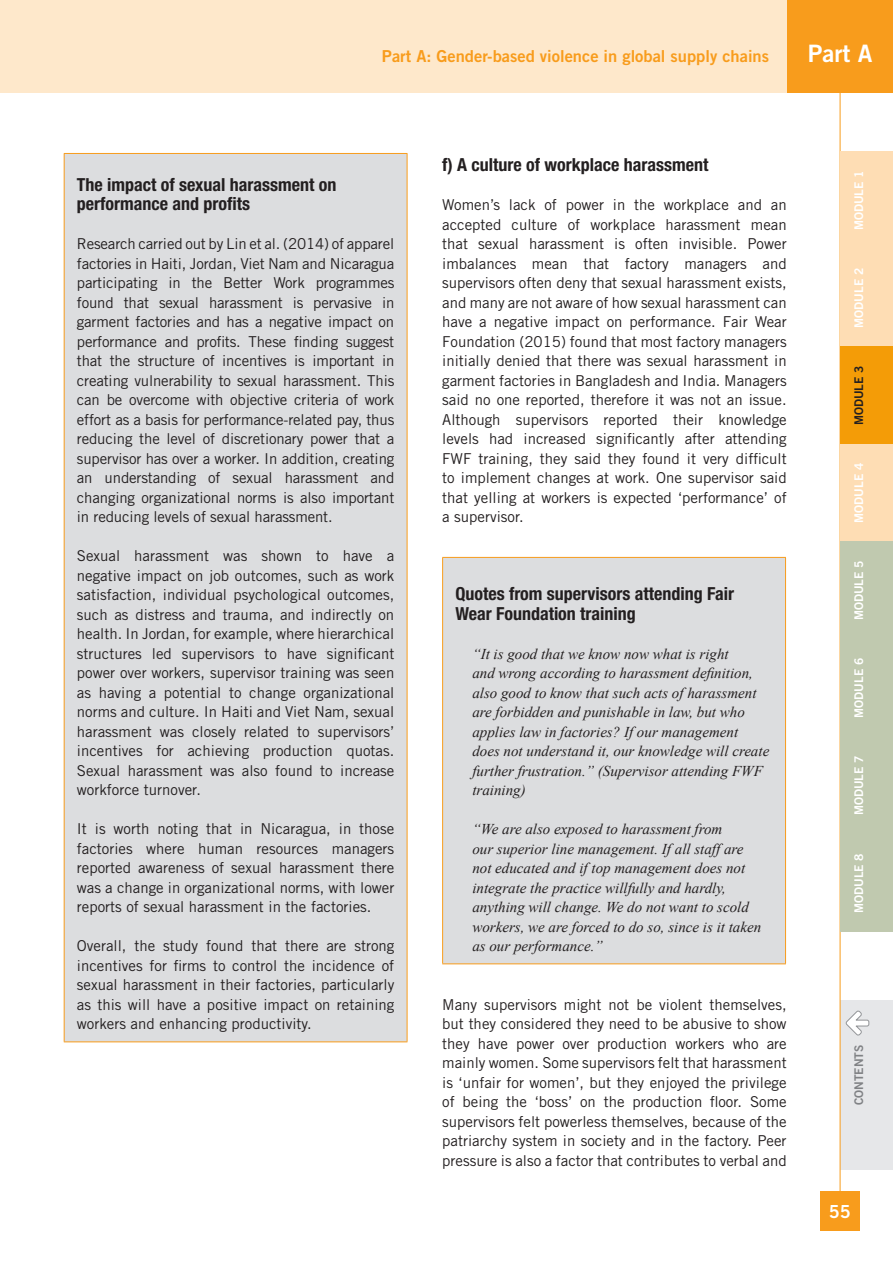
<style>
.page{position:relative;width:893px;height:1263px;background:#fff}
.page>*{position:absolute;margin:0;border:0;box-sizing:border-box;transform-origin:0 0}
.t1{font:24px "Trade Gothic Bold Two";color:#fff}
.t2{font:700 condensed 18px/19.5px "Helvetica Neue";color:#231f20}
.t3{font:18px "Trade Gothic Bold Two";color:#fff}
.t4{font:16.5px "Trade Gothic Bold Two";color:#f89c1c}
.t5{font:15px/19.5px "Trade Gothic";color:#231f20;text-align:justify}
.t6{font:italic 15px/19.5px "Times New Roman";color:#231f20}
.t7{font:12px "Trade Gothic Bold Two";color:#fff}
.t8{font:12px "Trade Gothic Bold Two";color:#808285}
.t9{font:12px "Trade Gothic Bold Two";color:#231f20}
</style>
<div class="page">
<div style="left:840px;top:1000px;width:53px;height:170px;background:#e6e7e9"></div>
<svg style="left:845px;top:1010px;width:25px;height:26px"></svg>
<div style="left:64px;top:153px;width:343px;height:889px;background:#dcdddf"></div>
<hr style="left:64px;top:154px;width:1px;height:887px;background:#f89c1c">
<hr style="left:64px;top:153px;width:343px;height:1px;background:#f89c1c">
<hr style="left:407px;top:154px;width:1px;height:887px;background:#f89c1c">
<hr style="left:64px;top:1041px;width:343px;height:1px;background:#f89c1c">
<div style="left:443px;top:557px;width:342px;height:407px;background:#dcdddf"></div>
<hr style="left:442px;top:558px;width:1px;height:405px;background:#f89c1c">
<hr style="left:442px;top:557px;width:344px;height:1px;background:#f89c1c">
<hr style="left:785px;top:558px;width:1px;height:405px;background:#f89c1c">
<hr style="left:442px;top:963px;width:344px;height:1px;background:#f89c1c">
<div style="left:821px;top:1191px;width:39px;height:39px;background:#f89c1c"></div>
<hr style="left:840px;top:0;width:1px;height:1192px;background:#f89c1c">
<div style="left:0;top:0;width:893px;height:93px;background:#fee8cb"></div>
<div style="left:787px;top:0;width:106px;height:93px;background:#f89c1c"></div>
<div style="left:840px;top:152px;width:53px;height:97px;background:#feddb4"></div>
<div style="left:840px;top:249px;width:53px;height:97px;background:#feddb4"></div>
<div style="left:840px;top:346px;width:53px;height:98px;background:#f49c07"></div>
<div style="left:840px;top:444px;width:53px;height:98px;background:#feddb4"></div>
<div style="left:840px;top:542px;width:53px;height:97px;background:#c0c9af"></div>
<div style="left:840px;top:639px;width:53px;height:97px;background:#c0c9af"></div>
<div style="left:840px;top:736px;width:53px;height:98px;background:#c0c9af"></div>
<div style="left:840px;top:834px;width:53px;height:98px;background:#c0c9af"></div>
<p class="t4" style="left:382px;top:46px;width:389px">Part A: Gender-based violence in global supply chains</p>
<h1 class="t1" style="left:808px;top:38px;width:66px">Part A</h1>
<p class="t2" style="left:77px;top:174px;width:261px">The impact of sexual harassment on performance and profits</p>
<p class="t5" style="left:77px;top:234px;width:319px">Research carried out by Lin et al. (2014) of apparel factories in Haiti, Jordan, Viet Nam and Nicaragua participating in the Better Work programmes found that sexual harassment is pervasive in garment factories and has a negative impact on performance and profits. These finding suggest that the structure of incentives is important in creating vulnerability to sexual harassment. This can be overcome with objective criteria of work effort as a basis for performance-related pay, thus reducing the level of discretionary power that a supervisor has over a worker. In addition, creating an understanding of sexual harassment and changing organizational norms is also important in reducing levels of sexual harassment.</p>
<p class="t5" style="left:77px;top:546px;width:319px">Sexual harassment was shown to have a negative impact on job outcomes, such as work satisfaction, individual psychological outcomes, such as distress and trauma, and indirectly on health. In Jordan, for example, where hierarchical structures led supervisors to have significant power over workers, supervisor training was seen as having a potential to change organizational norms and culture. In Haiti and Viet Nam, sexual harassment was closely related to supervisors’ incentives for achieving production quotas.<br>Sexual harassment was also found to increase workforce turnover.</p>
<p class="t5" style="left:77px;top:819px;width:319px">It is worth noting that in Nicaragua, in those factories where human resources managers reported awareness of sexual harassment there was a change in organizational norms, with lower reports of sexual harassment in the factories.</p>
<p class="t5" style="left:77px;top:936px;width:319px">Overall, the study found that there are strong incentives for firms to control the incidence of sexual harassment in their factories, particularly as this will have a positive impact on retaining workers and enhancing productivity.</p>
<p class="t2" style="left:442px;top:155px;width:268px">f) A culture of workplace harassment</p>
<p class="t5" style="left:442px;top:195px;width:346px">Women’s lack of power in the workplace and an accepted culture of workplace harassment mean that sexual harassment is often invisible. Power imbalances mean that factory managers and supervisors often deny that sexual harassment exists, and many are not aware of how sexual harassment can have a negative impact on performance. Fair Wear Foundation (2015) found that most factory managers initially denied that there was sexual harassment in garment factories in Bangladesh and India. Managers said no one reported, therefore it was not an issue.<br>Although supervisors reported their knowledge levels had increased significantly after attending FWF training, they said they found it very difficult to implement changes at work. One supervisor said that yelling at workers is expected ‘performance’ of a supervisor.</p>
<p class="t2" style="left:455px;top:584px;width:280px">Quotes from supervisors attending Fair<br>Wear Foundation training</p>
<p class="t6" style="left:472px;top:643px;width:298px">“It is good that we know now what is right<br>and wrong according to harassment definition, also good to know that such acts of harassment are forbidden and punishable in law, but who applies law in factories? If our management does not understand it, our knowledge will create further frustration.” (Supervisor attending FWF training)</p>
<p class="t6" style="left:472px;top:819px;width:290px">“We are also exposed to harassment from<br>our superior line management. If all staff are not educated and if top management does not integrate the practice willfully and hardly, anything will change. We do not want to scold workers, we are forced to do so, since is it taken as our performance.”</p>
<p class="t5" style="left:442px;top:994px;width:346px">Many supervisors might not be violent themselves, but they considered they need to be abusive to show they have power over production workers who are mainly women. Some supervisors felt that harassment is ‘unfair for women’, but they enjoyed the privilege of being the ‘boss’ on the production floor. Some supervisors felt powerless themselves, because of the patriarchy system in society and in the factory. Peer pressure is also a factor that contributes to verbal and</p>
<p class="t7" style="left:851px;top:230px;width:61px;rotate:-90deg">MODULE 1</p>
<p class="t7" style="left:851px;top:328px;width:61px;rotate:-90deg">MODULE 2</p>
<p class="t9" style="left:851px;top:425px;width:61px;rotate:-90deg">MODULE 3</p>
<p class="t7" style="left:851px;top:523px;width:61px;rotate:-90deg">MODULE 4</p>
<p class="t7" style="left:851px;top:620px;width:61px;rotate:-90deg">MODULE 5</p>
<p class="t7" style="left:851px;top:718px;width:61px;rotate:-90deg">MODULE 6</p>
<p class="t7" style="left:851px;top:815px;width:61px;rotate:-90deg">MODULE 7</p>
<p class="t7" style="left:851px;top:913px;width:61px;rotate:-90deg">MODULE 8</p>
<p class="t8" style="left:851px;top:1105px;width:62px;rotate:-90deg">CONTENTS</p>
<p class="t3" style="left:829px;top:1200px;width:23px">55</p>
</div>
